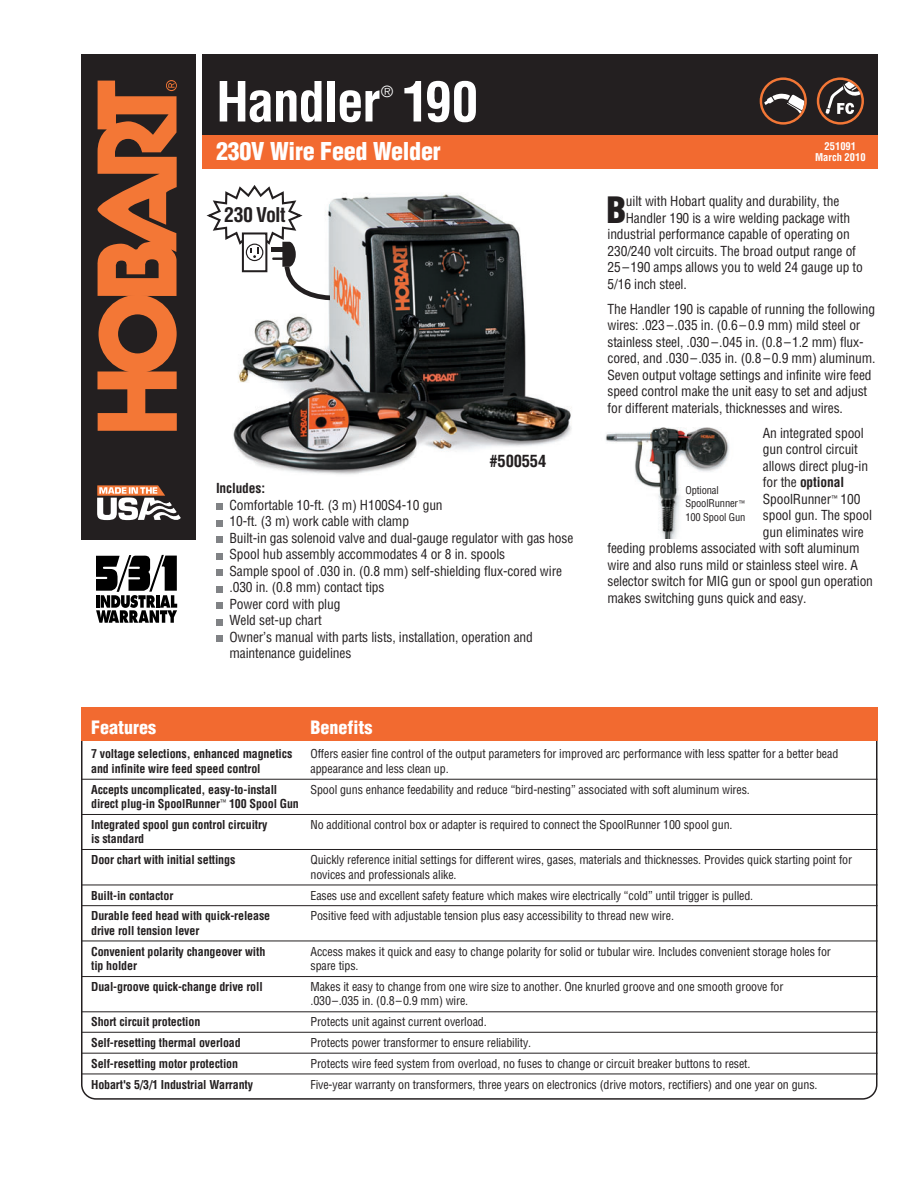
<style>
.page{position:relative;width:918px;height:1188px;background:#fff}
.page>*{position:absolute;margin:0;border:0;box-sizing:border-box;transform-origin:0 0}
.t1{font:700 condensed 54px "Helvetica";letter-spacing:-.03em;color:#fff}
.t2{font:900 condensed 35.55px "Helvetica";color:#231f20}
.t3{font:900 condensed 24px "Helvetica";letter-spacing:-.01em;color:#fff}
.t4{font:700 condensed 19.95px "Helvetica";letter-spacing:-.025em;color:#231f20}
.t5{font:900 condensed 18px "Helvetica";color:#fff}
.t6{font:700 condensed 16.5px "Helvetica";letter-spacing:-.01em;color:#231f20}
.t7{font:condensed 15px "Helvetica";color:#fff}
.t8{font:condensed 13.5px/16.5px "Helvetica";letter-spacing:-.01em;color:#231f20}
.t9{font:700 condensed 13.5px "Helvetica";letter-spacing:-.01em;color:#231f20}
.t10{font:condensed 12px/14.4px "Helvetica";letter-spacing:-.01em;color:#231f20}
.t11{font:700 condensed 12px/20.9px "Helvetica";letter-spacing:-.01em;color:#231f20}
.t12{font:condensed 10.5px/13.5px "Helvetica";letter-spacing:-.015em;color:#231f20}
.t13{font:700 condensed 10.5px/11.2px "Helvetica";color:#fff;text-align:center}
.s1{font-weight:400}
.s2{font-size:7.5px}
</style>
<div class="page">
<img style="left:233px;top:193px;width:339px;height:282px">
<svg style="left:81px;top:740px;width:797px;height:360px"></svg>
<div style="left:202px;top:54px;width:676px;height:81px;background:#231f20"></div>
<div style="left:202px;top:135px;width:676px;height:34px;background:#f26a30"></div>
<svg style="left:207px;top:185px;width:122px;height:115px"></svg>
<div style="left:81px;top:54px;width:115px;height:486px;background:#231f20"></div>
<svg style="left:97px;top:80px;width:80px;height:351px"></svg>
<svg style="left:96px;top:555px;width:81px;height:68px"></svg>
<svg style="left:216px;top:586px;width:6px;height:6px"></svg>
<svg style="left:216px;top:636px;width:6px;height:6px"></svg>
<svg style="left:216px;top:619px;width:6px;height:6px"></svg>
<svg style="left:216px;top:603px;width:6px;height:6px"></svg>
<svg style="left:216px;top:570px;width:6px;height:6px"></svg>
<svg style="left:216px;top:520px;width:6px;height:6px"></svg>
<svg style="left:216px;top:537px;width:6px;height:6px"></svg>
<svg style="left:216px;top:504px;width:6px;height:6px"></svg>
<svg style="left:216px;top:553px;width:6px;height:6px"></svg>
<hr style="left:81px;top:779px;width:797px;height:1px;background:#231f20">
<hr style="left:81px;top:814px;width:797px;height:1px;background:#231f20">
<hr style="left:81px;top:849px;width:797px;height:1px;background:#231f20">
<hr style="left:81px;top:885px;width:797px;height:1px;background:#231f20">
<hr style="left:81px;top:905px;width:797px;height:1px;background:#231f20">
<hr style="left:81px;top:941px;width:797px;height:1px;background:#231f20">
<hr style="left:81px;top:976px;width:797px;height:1px;background:#231f20">
<hr style="left:81px;top:1011px;width:797px;height:1px;background:#231f20">
<hr style="left:81px;top:1032px;width:797px;height:1px;background:#231f20">
<hr style="left:81px;top:1053px;width:797px;height:1px;background:#231f20">
<hr style="left:81px;top:1074px;width:797px;height:1px;background:#231f20">
<svg style="left:97px;top:485px;width:84px;height:35px"></svg>
<div style="left:81px;top:707px;width:797px;height:33px;background:#f26a30"></div>
<svg style="left:760px;top:77px;width:47px;height:48px"></svg>
<svg style="left:817px;top:77px;width:47px;height:48px"></svg>
<img style="left:605px;top:427px;width:124px;height:112px">
<h1 class="t1" style="left:216px;top:81px;width:264px">Handler 190</h1>
<p class="t7" style="left:381px;top:86px;width:13px">®</p>
<h3 class="t3" style="left:216px;top:142px;width:226px">230V Wire Feed Welder</h3>
<h3 class="t4" style="left:224px;top:207px;width:63px">230 Volt</h3>
<p class="t6" style="left:490px;top:455px;width:58px">#500554</p>
<p class="t9" style="left:216px;top:483px;width:51px">Includes:</p>
<p class="t8" style="left:230px;top:498px;width:345px">Comfortable 10-ft. (3 m) H100S4-10 gun<br>10-ft. (3 m) work cable with clamp<br>Built-in gas solenoid valve and dual-gauge regulator with gas hose Spool hub assembly accommodates 4 or 8 in. spools<br>Sample spool of .030 in. (0.8 mm) self-shielding flux-cored wire .030 in. (0.8 mm) contact tips<br>Power cord with plug<br>Weld set-up chart<br>Owner’s manual with parts lists, installation, operation and maintenance guidelines</p>
<h3 class="t5" style="left:91px;top:720px;width:66px">Features</h3>
<h3 class="t5" style="left:311px;top:720px;width:63px">Benefits</h3>
<p class="t13" style="left:815px;top:141px;width:52px">251091<br>March 2010</p>
<h2 class="t2" style="left:607px;top:196px;width:21px">B</h2>
<p class="t8" style="left:626px;top:194px;width:215px">uilt with Hobart quality and durability, the</p>
<p class="t8" style="left:626px;top:210px;width:226px">Handler 190 is a wire welding package with</p>
<p class="t8" style="left:608px;top:227px;width:244px">industrial performance capable of operating on</p>
<p class="t8" style="left:608px;top:243px;width:250px">230/240 volt circuits. The broad output range of</p>
<p class="t8" style="left:608px;top:260px;width:257px">25 –190 amps allows you to weld 24 gauge up to</p>
<p class="t8" style="left:608px;top:276px;width:81px">5/16 inch steel.</p>
<p class="t8" style="left:608px;top:302px;width:269px">The Handler 190 is capable of running the following wires: .023 –.035 in. (0.6 – 0.9 mm) mild steel or stainless steel, .030 –.045 in. (0.8 –1.2 mm) flux&shy;cored, and .030 –.035 in. (0.8 – 0.9 mm) aluminum.<br>Seven output voltage settings and infinite wire feed speed control make the unit easy to set and adjust for different materials, thicknesses and wires.</p>
<p class="t8" style="left:763px;top:426px;width:103px">An integrated spool</p>
<p class="t8" style="left:763px;top:442px;width:97px">gun control circuit</p>
<p class="t8" style="left:763px;top:459px;width:107px">allows direct plug-in</p>
<p class="t9" style="left:763px;top:477px;width:83px"><span class="s1">for the</span> optional</p>
<p class="t8" style="left:763px;top:492px;width:99px">SpoolRunner<sup>™</sup> 100</p>
<p class="t8" style="left:763px;top:508px;width:111px">spool gun. The spool</p>
<p class="t8" style="left:763px;top:525px;width:103px">gun eliminates wire</p>
<p class="t8" style="left:608px;top:541px;width:254px">feeding problems associated with soft aluminum</p>
<p class="t8" style="left:608px;top:558px;width:252px">wire and also runs mild or stainless steel wire. A</p>
<p class="t8" style="left:608px;top:574px;width:267px">selector switch for MIG gun or spool gun operation</p>
<p class="t8" style="left:608px;top:591px;width:201px">makes switching guns quick and easy.</p>
<p class="t12" style="left:685px;top:484px;width:61px">Optional<br>SpoolRunner<span class="s2">™<br></span>100 Spool Gun</p>
<p class="t11" style="left:91px;top:748px;width:203px;line-height:14.4px">7 voltage selections, enhanced magnetics and infinite wire feed speed control</p>
<p class="t11" style="left:91px;top:783px;width:209px;line-height:14.4px">Accepts uncomplicated, easy-to-install direct plug-in SpoolRunner<sup>™</sup> 100 Spool Gun</p>
<p class="t11" style="left:91px;top:818px;width:178px;line-height:14.4px">Integrated spool gun control circuitry is standard</p>
<p class="t11" style="left:91px;top:850px;width:146px">Door chart with initial settings</p>
<p class="t11" style="left:91px;top:886px;width:181px">Built-in contactor<br>Durable feed head with quick-release</p>
<p class="t11" style="left:91px;top:921px;width:176px">drive roll tension lever<br>Convenient polarity changeover with</p>
<p class="t11" style="left:91px;top:956px;width:173px">tip holder<br>Dual-groove quick-change drive roll</p>
<p class="t11" style="left:91px;top:1012px;width:164px">Short circuit protection<br>Self-resetting thermal overload<br>Self-resetting motor protection<br>Hobart's 5/3/1 Industrial Warranty</p>
<p class="t10" style="left:310px;top:748px;width:529px">Offers easier fine control of the output parameters for improved arc performance with less spatter for a better bead appearance and less clean up .</p>
<p class="t10" style="left:310px;top:783px;width:441px">Spool guns enhance feedability and reduce “bird-nesting” associated with soft aluminum wires.</p>
<p class="t10" style="left:310px;top:818px;width:424px">No additional control box or adapter is required to connect the SpoolRunner 100 spool gun.</p>
<p class="t10" style="left:310px;top:854px;width:543px">Quickly reference initial settings for different wires, gases, materials and thicknesses. Provides quick starting point for novices and professionals alike.</p>
<p class="t10" style="left:310px;top:886px;width:444px;line-height:20.9px">Eases use and excellent safety feature which makes wire electrically “cold” until trigger is pulled.<br>Positive feed with adjustable tension plus easy accessibility to thread new wire.</p>
<p class="t10" style="left:310px;top:945px;width:522px">Access makes it quick and easy to change polarity for solid or tubular wire. Includes convenient storage holes for spare tips.</p>
<p class="t10" style="left:310px;top:980px;width:474px">Makes it easy to change from one wire size to another. One knurled groove and one smooth groove for .030–.035 in. (0.8–0.9 mm) wire.</p>
<p class="t10" style="left:310px;top:1012px;width:509px;line-height:20.9px">Protects unit against current overload.<br>Protects power transformer to ensure reliability.<br>Protects wire feed system from overload, no fuses to change or circuit breaker buttons to reset.<br>Five-year warranty on transformers, three years on electronics (drive motors, rectifiers) and one year on guns.</p>
</div>
